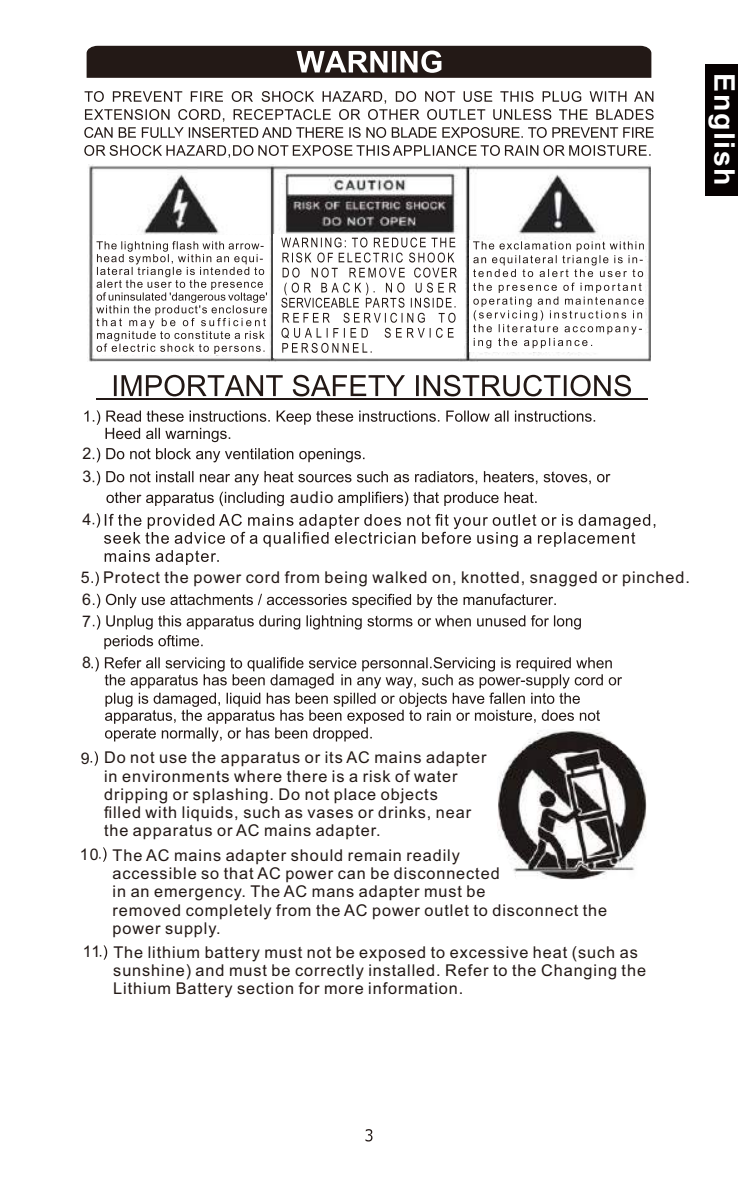
<style>
.page{position:relative;width:738px;height:1198px;background:#fff}
.page>*{position:absolute;margin:0;border:0;box-sizing:border-box;transform-origin:0 0}
.t1{font:700 28.5px "Arial";letter-spacing:.055em;color:#fff}
.t2{font:16.25px/18.2px "Arial";letter-spacing:.055em;color:#231916}
.t3{font:16px/23.2px "Arial";color:#231916}
.s1{font-size:16px}
</style>
<div class="page">
<svg style="left:365px;top:1129px;width:7px;height:12px"></svg>
<svg style="left:86px;top:45px;width:565px;height:33px;background:#3c3431"></svg>
<svg style="left:84px;top:91px;width:569px;height:67px"></svg>
<img style="left:89px;top:165px;width:561px;height:196px">
<div style="left:469px;top:240px;width:175px;height:112px;background:#fff"></div>
<div style="left:93px;top:236px;width:175px;height:119px;background:#fff"></div>
<svg style="left:96px;top:241px;width:171px;height:113px"></svg>
<svg style="left:473px;top:241px;width:170px;height:107px"></svg>
<div style="left:273px;top:234px;width:191px;height:123px;background:#fff"></div>
<svg style="left:281px;top:237px;width:175px;height:116px"></svg>
<svg style="left:114px;top:375px;width:516px;height:21px"></svg>
<hr style="left:96px;top:399px;width:551px;height:1px;background:#231916">
<div style="left:704px;top:64px;width:33px;height:131px;background:#060101"></div>
<svg style="left:84px;top:410px;width:510px;height:32px"></svg>
<svg style="left:93px;top:448px;width:271px;height:14px"></svg>
<svg style="left:93px;top:471px;width:517px;height:14px"></svg>
<svg style="left:106px;top:492px;width:430px;height:14px"></svg>
<svg style="left:93px;top:513px;width:561px;height:52px"></svg>
<svg style="left:99px;top:847px;width:7px;height:15px"></svg>
<svg style="left:100px;top:945px;width:7px;height:14px"></svg>
<img style="left:497px;top:741px;width:149px;height:138px">
<svg style="left:93px;top:594px;width:462px;height:14px"></svg>
<svg style="left:92px;top:615px;width:488px;height:34px"></svg>
<svg style="left:91px;top:657px;width:530px;height:84px"></svg>
<svg style="left:90px;top:751px;width:8px;height:15px"></svg>
<svg style="left:91px;top:572px;width:8px;height:14px"></svg>
<h1 class="t1" style="left:734px;top:73px;width:114px;rotate:90deg">English</h1>
<p class="t3" style="left:82px;top:443px;width:10px">2<br>3</p>
<p class="t3" style="left:82px;top:509px;width:10px">4</p>
<p class="t2" style="left:290px;top:490px;width:45px">audio</p>
<p class="t2" style="left:81px;top:570px;width:610px"><span class="s1">5</span> Protect the power cord from being walked on, knotted, snagged or pinched.</p>
<p class="t3" style="left:82px;top:590px;width:10px;line-height:21.8px">6<br>7</p>
<p class="t3" style="left:82px;top:652px;width:10px">8</p>
<p class="t2" style="left:325px;top:672px;width:11px">d</p>
<p class="t3" style="left:81px;top:748px;width:10px">9</p>
<p class="t2" style="left:104px;top:750px;width:384px">Do not use the apparatus or its AC mains adapter in environments where there is a risk of water dripping or splashing. Do not place objects<br>filled with liquids, such as vases or drinks, near the apparatus or AC mains adapter.</p>
<p class="t3" style="left:80px;top:844px;width:20px">10</p>
<p class="t3" style="left:83px;top:941px;width:19px">11</p>
<p class="t2" style="left:112px;top:848px;width:496px">The AC mains adapter should remain readily<br>accessible so that AC power can be disconnected<br>in an emergency. The AC mans adapter must be<br>removed completely from the AC power outlet to disconnect the power supply.</p>
<p class="t2" style="left:113px;top:944px;width:534px">The lithium battery must not be exposed to excessive heat (such as sunshine) and must be correctly installed. Refer to the Changing the<br>Lithium Battery section for more information.</p>
</div>
